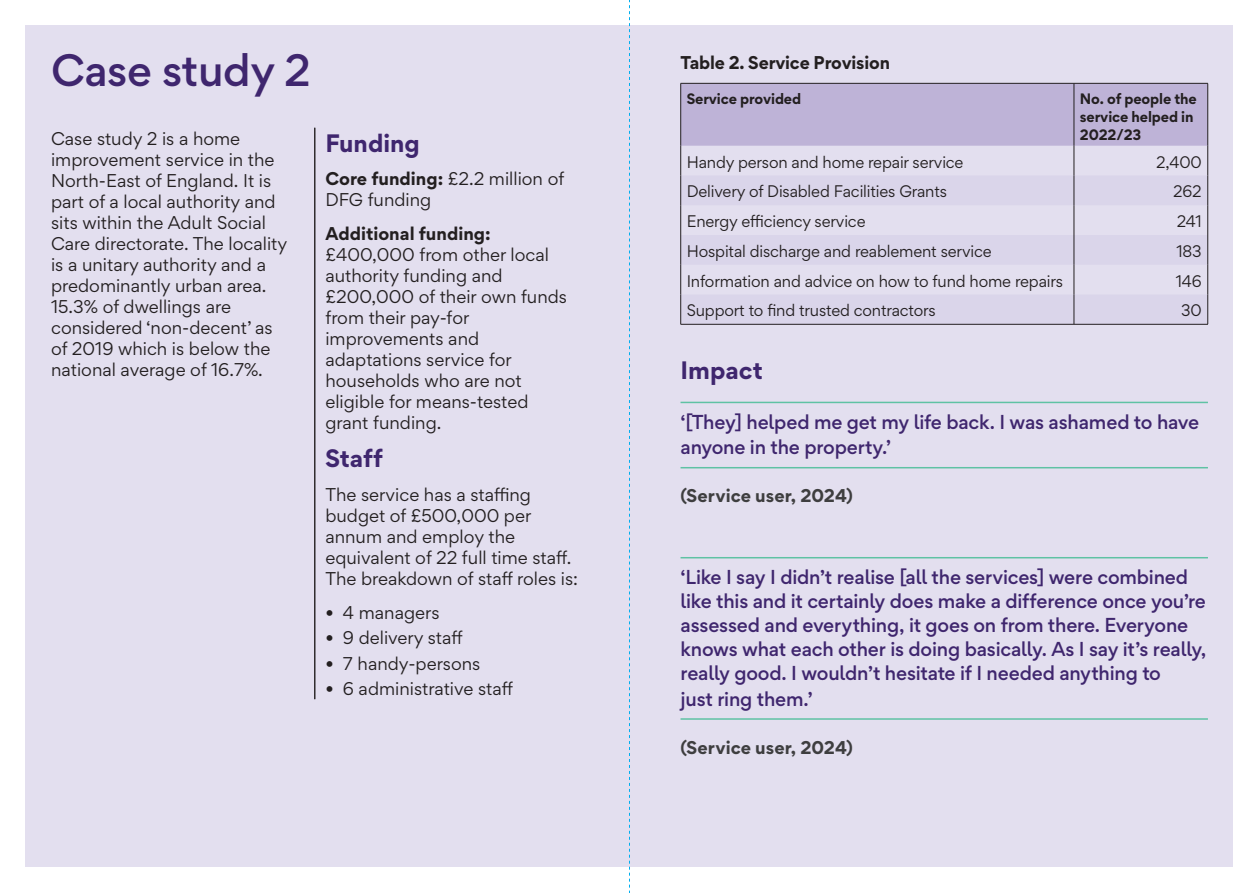
<style>
.page{position:relative;width:1259px;height:893px;background:#fff}
.page>*{position:absolute;margin:0;border:0;box-sizing:border-box;transform-origin:0 0}
.t1{font:500 40.5px "Gordita";letter-spacing:-.01em;color:#3f266e}
.Subheading_L2_11_15pt{font:700 22.5px "Gordita";color:#3f266e}
.Pull_Quote_13_17pt{font:500 18px/24.3px "Gordita";letter-spacing:-.01em;color:#3f266e}
.Subheading_L2_11_15pt-2{font:16.5px/21px "Gordita";color:#231f20}
.Body_Text_11_15pt___7_5pt_space{font:700 16.5px "Gordita";letter-spacing:.005em;color:#3e3e3f}
.Subheading_L2_11_15pt-3{font:700 16.5px "Gordita";letter-spacing:-.01em;color:#231f20}
.Subheading_L2_11_15pt-4{font:15px "Gordita";letter-spacing:-.01em;color:#231f20}
.Subheading_L2_11_15pt-5{font:700 13.5px/18px "Gordita";letter-spacing:-.01em;color:#231f20}
.s1{font-weight:700}
</style>
<div class="page">
<div style="left:26px;top:26px;width:1207px;height:841px;background:#e3dfef"></div>
<hr style="left:314px;top:128px;width:1px;height:571px;background:#231f20">
<svg style="left:681px;top:175px;width:526px;height:149px;fill:#dad5ea"></svg>
<svg style="left:680px;top:83px;width:528px;height:92px"></svg>
<hr style="left:680px;top:175px;width:1px;height:30px;background:#231f20">
<hr style="left:1073px;top:175px;width:1px;height:30px;background:#231f20">
<hr style="left:1207px;top:175px;width:1px;height:30px;background:#231f20">
<hr style="left:680px;top:205px;width:1px;height:30px;background:#231f20">
<hr style="left:1073px;top:205px;width:1px;height:30px;background:#231f20">
<hr style="left:1207px;top:205px;width:1px;height:30px;background:#231f20">
<hr style="left:680px;top:235px;width:1px;height:30px;background:#231f20">
<hr style="left:1073px;top:235px;width:1px;height:30px;background:#231f20">
<hr style="left:1207px;top:235px;width:1px;height:30px;background:#231f20">
<hr style="left:680px;top:265px;width:1px;height:30px;background:#231f20">
<hr style="left:1073px;top:265px;width:1px;height:30px;background:#231f20">
<hr style="left:1207px;top:265px;width:1px;height:30px;background:#231f20">
<svg style="left:680px;top:295px;width:1px;height:29px"></svg>
<svg style="left:1073px;top:295px;width:1px;height:29px"></svg>
<svg style="left:1207px;top:295px;width:1px;height:29px"></svg>
<hr style="left:680px;top:324px;width:394px;height:1px;background:#231f20">
<hr style="left:1074px;top:324px;width:134px;height:1px;background:#231f20">
<hr style="left:680px;top:402px;width:528px;height:1px;background:#5fc2a4">
<hr style="left:680px;top:467px;width:528px;height:1px;background:#5fc2a4">
<hr style="left:680px;top:557px;width:528px;height:1px;background:#5fc2a4">
<hr style="left:680px;top:718px;width:528px;height:2px;background:#5fc2a4">
<svg style="left:629px;top:0;width:1px;height:893px"></svg>
<p class="t1" style="left:51px;top:40px;width:261px">Case study 2</p>
<p class="Subheading_L2_11_15pt-2" style="left:51px;top:128px;width:238px">Case study 2 is a home improvement service in the<br>North-East of England. It is part of a local authority and sits within the Adult Social<br>Care directorate. The locality is a unitary authority and a predominantly urban area.<br>15.3% of dwellings are considered ‘non-decent’ as of 2019 which is below the national average of 16.7%.</p>
<p class="Subheading_L2_11_15pt" style="left:325px;top:125px;width:96px">Funding</p>
<p class="Subheading_L2_11_15pt-2" style="left:325px;top:168px;width:240px"><span class="s1">Core funding:</span> £2.2 million of<br>DFG funding</p>
<p class="Subheading_L2_11_15pt-2" style="left:325px;top:223px;width:243px"><span class="s1">Additional funding: </span>£400,000 from other local authority funding and £200,000 of their own funds from their pay-for improvements and adaptations service for households who are not eligible for means-tested grant funding.</p>
<p class="Subheading_L2_11_15pt" style="left:325px;top:441px;width:59px">Staff</p>
<p class="Subheading_L2_11_15pt-2" style="left:325px;top:484px;width:254px">The service has a staffing budget of £500,000 per annum and employ the equivalent of 22 full time staff.<br>The breakdown of staff roles is:</p>
<p class="Subheading_L2_11_15pt-2" style="left:325px;top:602px;width:116px">• 4 managers</p>
<p class="Subheading_L2_11_15pt-2" style="left:325px;top:627px;width:139px">• 9 delivery staff</p>
<p class="Subheading_L2_11_15pt-2" style="left:325px;top:652px;width:156px">• 7 handy-persons</p>
<p class="Subheading_L2_11_15pt-2" style="left:325px;top:677px;width:189px">• 6 administrative staff</p>
<p class="Subheading_L2_11_15pt-3" style="left:680px;top:49px;width:211px">Table 2. Service Provision</p>
<p class="Subheading_L2_11_15pt-5" style="left:687px;top:89px;width:116px">Service provided</p>
<p class="Subheading_L2_11_15pt-5" style="left:1080px;top:89px;width:118px">No. of people the service helped in<br>2022/23</p>
<p class="Subheading_L2_11_15pt-4" style="left:687px;top:151px;width:278px">Handy person and home repair service</p>
<p class="Subheading_L2_11_15pt-4" style="left:1156px;top:151px;width:47px">2,400</p>
<p class="Subheading_L2_11_15pt-4" style="left:687px;top:181px;width:262px">Delivery of Disabled Facilities Grants</p>
<p class="Subheading_L2_11_15pt-4" style="left:1173px;top:181px;width:30px">262</p>
<p class="Subheading_L2_11_15pt-4" style="left:687px;top:210px;width:180px">Energy efficiency service</p>
<p class="Subheading_L2_11_15pt-4" style="left:1176px;top:210px;width:26px">241</p>
<p class="Subheading_L2_11_15pt-4" style="left:687px;top:240px;width:306px">Hospital discharge and reablement service</p>
<p class="Subheading_L2_11_15pt-4" style="left:1176px;top:240px;width:27px">183</p>
<p class="Subheading_L2_11_15pt-4" style="left:687px;top:270px;width:378px">Information and advice on how to fund home repairs</p>
<p class="Subheading_L2_11_15pt-4" style="left:1175px;top:270px;width:27px">146</p>
<p class="Subheading_L2_11_15pt-4" style="left:687px;top:300px;width:251px">Support to find trusted contractors</p>
<p class="Subheading_L2_11_15pt-4" style="left:1181px;top:300px;width:22px">30</p>
<p class="Subheading_L2_11_15pt" style="left:680px;top:352px;width:84px">Impact</p>
<p class="Pull_Quote_13_17pt" style="left:680px;top:409px;width:520px;line-height:25.5px">‘[They] helped me get my life back. I was ashamed to have anyone in the property.’</p>
<p class="Body_Text_11_15pt___7_5pt_space" style="left:680px;top:483px;width:174px">(Service user, 2024)</p>
<p class="Pull_Quote_13_17pt" style="left:680px;top:565px;width:527px">‘Like I say I didn’t realise [all the services] were combined like this and it certainly does make a difference once you’re assessed and everything, it goes on from there. Everyone knows what each other is doing basically. As I say it’s really, really good. I wouldn’t hesitate if I needed anything to<br>just ring them.’</p>
<p class="Body_Text_11_15pt___7_5pt_space" style="left:680px;top:734px;width:174px">(Service user, 2024)</p>
</div>
